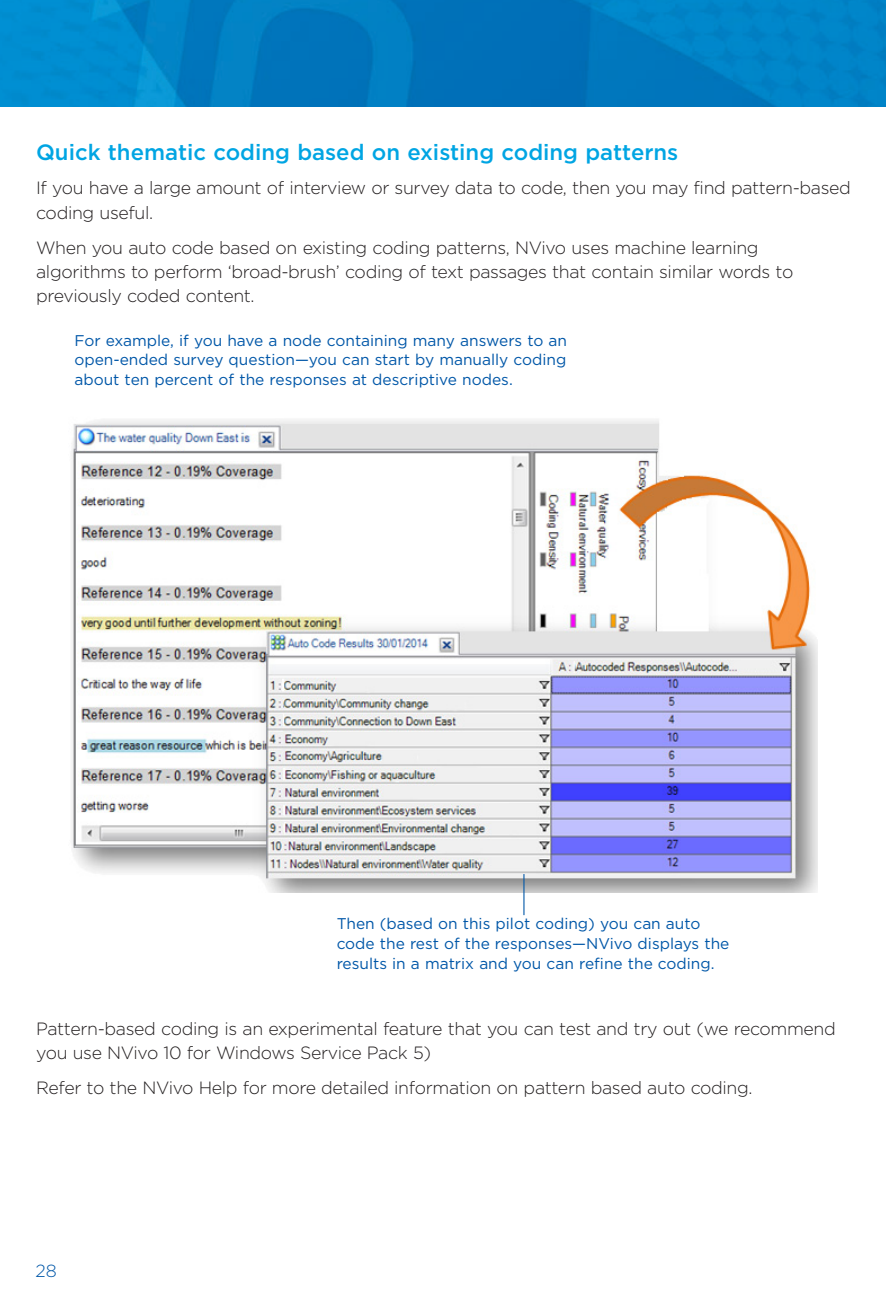
<style>
.page{position:relative;width:886px;height:1312px;background:#fff}
.page>*{position:absolute;margin:0;border:0;box-sizing:border-box;transform-origin:0 0}
.Headings_-_Light_Blu{font:500 22.25px "Gotham";color:#00a5e3}
.Main_Body_Text{font:300 17.75px/24.2px "Gotham";letter-spacing:-.02em;color:#231f20}
.t1{font:300 17.5px "Gotham";color:#0157a8}
.Image_Pointer_Text{font:15.5px/19.8px "Gotham";color:#0157a8;text-align:justify}
</style>
<div class="page">
<img style="left:0;top:0;width:886px;height:106px">
<img style="left:71px;top:419px;width:747px;height:473px">
<hr style="left:523px;top:873px;width:1px;height:41px;background:#0157a8">
<p class="Headings_-_Light_Blu" style="left:36px;top:137px;width:644px">Quick thematic coding based on existing coding patterns</p>
<p class="Main_Body_Text" style="left:36px;top:175px;width:816px">If you have a large amount of interview or survey data to code, then you may find pattern-based coding useful.</p>
<p class="Main_Body_Text" style="left:36px;top:235px;width:759px">When you auto code based on existing coding patterns, NVivo uses machine learning algorithms to perform ‘broad-brush’ coding of text passages that contain similar words to previously coded content.</p>
<p class="Image_Pointer_Text" style="left:74px;top:330px;width:494px">For example, if you have a node containing many answers to an open-ended survey question—you can start by manually coding about ten percent of the responses at descriptive nodes.</p>
<p class="Image_Pointer_Text" style="left:337px;top:913px;width:394px;text-align:left">Then (based on this pilot coding) you can auto code the rest of the responses—NVivo displays the results in a matrix and you can refine the coding.</p>
<p class="Main_Body_Text" style="left:36px;top:1016px;width:801px">Pattern-based coding is an experimental feature that you can test and try out (we recommend you use NVivo 10 for Windows Service Pack 5)</p>
<p class="Main_Body_Text" style="left:36px;top:1075px;width:718px">Refer to the NVivo Help for more detailed information on pattern based auto coding.</p>
<p class="t1" style="left:35px;top:1258px;width:23px">28</p>
</div>
